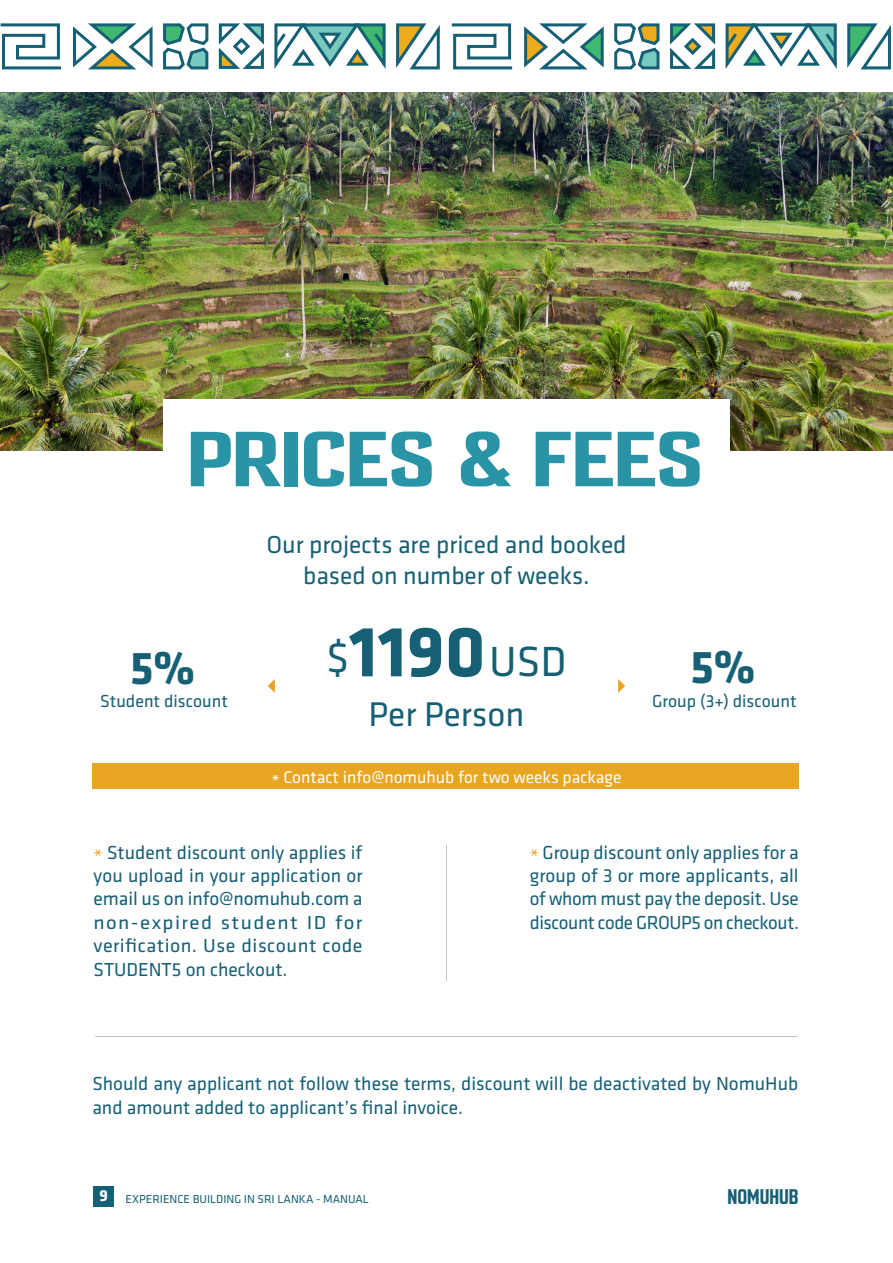
<style>
.page{position:relative;width:893px;height:1263px;background:#fff}
.page>*{position:absolute;margin:0;border:0;box-sizing:border-box;transform-origin:0 0}
.t1{font:500 condensed 69.75px "Enamela W01";letter-spacing:-.01em;color:#2894a6;scale:1.47 1}
.t2{font:700 47.85px "Klavika";color:#166075}
.t3{font:43.65px "Klavika";color:#166075}
.t4{font:35.55px "Klavika";color:#166075}
.t5{font:25.5px/30.6px "Klavika";color:#166075;text-align:center}
.t6{font:19.5px/23.4px "Klavika";color:#166075;text-align:justify}
.t7{font:500 condensed 18.9px "Enamela W01";color:#166075;scale:1.09 1}
.t8{font:18px "Klavika";color:#166075}
.t9{font:17.55px "Klavika";color:#fff}
.t10{font:12px "Klavika";color:#166075}
.s1{font-weight:700;font-size:74.1px}
.s2{color:#e8a521}
.s3{font-weight:700;font-size:16.5px;color:#fff}
</style>
<div class="page">
<img style="left:1px;top:92px;width:892px;height:358px">
<div style="left:163px;top:399px;width:567px;height:102px;background:#fff"></div>
<div style="left:93px;top:1186px;width:21px;height:20px;background:#166075"></div>
<svg style="left:618px;top:679px;width:7px;height:14px"></svg>
<svg style="left:268px;top:679px;width:7px;height:14px"></svg>
<div style="left:93px;top:763px;width:706px;height:26px;background:#e8a521"></div>
<hr style="left:95px;top:1036px;width:703px;height:1px;background:#c6c5c4">
<hr style="left:446px;top:845px;width:1px;height:136px;background:#c6c5c4">
<svg style="left:0;top:23px;width:61px;height:47px"></svg>
<svg style="left:73px;top:23px;width:136px;height:47px"></svg>
<svg style="left:218px;top:23px;width:46px;height:46px"></svg>
<svg style="left:274px;top:23px;width:166px;height:47px"></svg>
<svg style="left:451px;top:23px;width:62px;height:47px"></svg>
<svg style="left:847px;top:23px;width:44px;height:47px"></svg>
<svg style="left:524px;top:23px;width:136px;height:47px"></svg>
<svg style="left:670px;top:23px;width:46px;height:46px"></svg>
<svg style="left:725px;top:23px;width:112px;height:46px"></svg>
<h1 class="t1" style="left:187px;top:412px;width:353px">PRICES &amp; FEES</h1>
<h2 class="t2" style="left:130px;top:642px;width:67px">5%</h2>
<p class="t8" style="left:100px;top:692px;width:129px">Student discount</p>
<h3 class="t5" style="left:266px;top:530px;width:362px">Our projects are priced and booked based on number of weeks.</h3>
<h3 class="t3" style="left:326px;top:638px;width:242px">$<span class="s1">1190</span>USD</h3>
<h3 class="t4" style="left:368px;top:695px;width:158px">Per Person</h3>
<p class="t9" style="left:271px;top:767px;width:352px">* Contact info@nomuhub for two weeks package</p>
<h2 class="t2" style="left:690px;top:641px;width:67px">5%</h2>
<p class="t8" style="left:652px;top:691px;width:146px">Group (3+) discount</p>
<p class="t6" style="left:93px;top:841px;width:271px"><span class="s2">*</span> Student discount only applies if you upload in your application or email us on info@nomuhub.com a non-expired student ID for verification. Use discount code STUDENT5 on checkout.</p>
<p class="t6" style="left:530px;top:841px;width:271px"><span class="s2">*</span> Group discount only applies for a group of 3 or more applicants, all of whom must pay the deposit. Use discount code GROUP5 on checkout.</p>
<p class="t6" style="left:92px;top:1072px;width:707px">Should any applicant not follow these terms, discount will be deactivated by NomuHub and amount added to applicant’s final invoice.</p>
<p class="t10" style="left:99px;top:1192px;width:271px"><span class="s3">9</span> EXPERIENCE BUILDING IN SRI LANKA - MANUAL</p>
<p class="t7" style="left:727px;top:1184px;width:67px">NOMUHUB</p>
</div>
